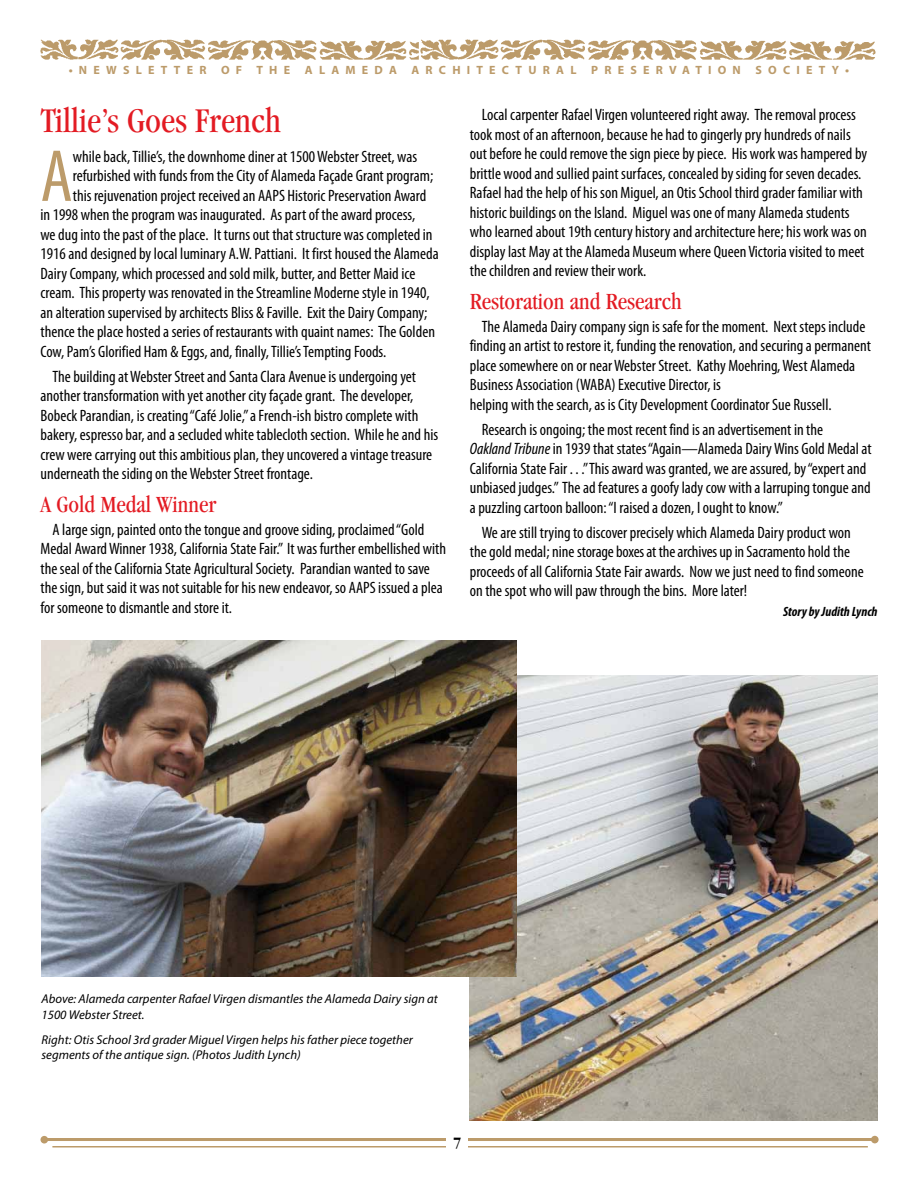
<style>
.page{position:relative;width:918px;height:1188px;background:#fff}
.page>*{position:absolute;margin:0;border:0;box-sizing:border-box;transform-origin:0 0}
.t1{font:condensed 74.4px "Myriad Pro";color:#bc9b6a}
.t2{font:condensed 36px "Garamond";color:#e31b23}
.t3{font:condensed 24px "Garamond";color:#e31b23}
.t4{font:condensed 16.5px/19.5px "Myriad Pro";color:#000}
.t5{font:700 condensed 16.5px "Garamond";color:#000}
.t6{font:italic 700 condensed 13.5px "Myriad Pro";color:#000}
.t7{font:italic 12.75px/15.8px "Myriad Pro";color:#000}
.t8{font:700 12px "Myriad Pro";letter-spacing:.52em;color:#bc9b6a}
.s1{font-style:italic}
</style>
<div class="page">
<img style="left:40px;top:40px;width:836px;height:20px">
<img style="left:469px;top:675px;width:409px;height:445px">
<img style="left:41px;top:640px;width:475px;height:337px">
<hr style="left:46px;top:1138px;width:828px;height:3px;background:#bc9b6a">
<div style="left:871px;top:1136px;width:8px;height:7px;background:#bc9b6a;border-radius:50%"></div>
<div style="left:40px;top:1136px;width:8px;height:8px;background:#bc9b6a;border-radius:50%"></div>
<hr style="left:52px;top:1146px;width:816px;height:2px;background:#bc9b6a">
<div style="left:447px;top:1126px;width:21px;height:31px;background:#fff"></div>
<p class="t8" style="left:69px;top:62px;width:329px">•NEWSLETTER OF THE ALAMEDA</p>
<p class="t8" style="left:412px;top:62px;width:329px">ARCHITECTURAL PRESERVATION</p>
<p class="t8" style="left:756px;top:62px;width:95px">SOCIETY•</p>
<h2 class="t2" style="left:40px;top:100px;width:242px">Tillie’s Goes French</h2>
<h1 class="t1" style="left:40px;top:131px;width:34px">A</h1>
<p class="t4" style="left:73px;top:146px;width:346px">while back, Tillie’s, the downhome diner at 1500 Webster Street, was</p>
<p class="t4" style="left:73px;top:166px;width:362px">refurbished with funds from the City of Alameda Façade Grant program;</p>
<p class="t4" style="left:73px;top:185px;width:355px">this rejuvenation project received an AAPS Historic Preservation Award</p>
<p class="t4" style="left:41px;top:205px;width:376px">in 1998 when the program was inaugurated. As part of the award process,</p>
<p class="t4" style="left:41px;top:224px;width:394px">we dug into the past of the place. It turns out that structure was completed in</p>
<p class="t4" style="left:41px;top:244px;width:400px">1916 and designed by local luminary A.W. Pattiani. It first housed the Alameda</p>
<p class="t4" style="left:41px;top:263px;width:376px">Dairy Company, which processed and sold milk, butter, and Better Maid ice</p>
<p class="t4" style="left:41px;top:283px;width:391px">cream. This property was renovated in the Streamline Moderne style in 1940,</p>
<p class="t4" style="left:41px;top:303px;width:388px">an alteration supervised by architects Bliss &amp; Faville. Exit the Dairy Company;</p>
<p class="t4" style="left:41px;top:322px;width:396px">thence the place hosted a series of restaurants with quaint names: The Golden</p>
<p class="t4" style="left:41px;top:342px;width:347px">Cow, Pam’s Glorified Ham &amp; Eggs, and, finally, Tillie’s Tempting Foods.</p>
<p class="t4" style="left:41px;top:366px;width:399px;text-indent:12px">The building at Webster Street and Santa Clara Avenue is undergoing yet another transformation with yet another city façade grant. The developer, Bobeck Parandian, is creating “Café Jolie,” a French-ish bistro complete with bakery, espresso bar, and a secluded white tablecloth section. While he and his crew were carrying out this ambitious plan, they uncovered a vintage treasure underneath the siding on the Webster Street frontage.</p>
<h3 class="t3" style="left:40px;top:491px;width:177px">A Gold Medal Winner</h3>
<p class="t4" style="left:41px;top:519px;width:407px;text-indent:12px">A large sign, painted onto the tongue and groove siding, proclaimed “Gold Medal Award Winner 1938, California State Fair.” It was further embellished with the seal of the California State Agricultural Society. Parandian wanted to save the sign, but said it was not suitable for his new endeavor, so AAPS issued a plea for someone to dismantle and store it.</p>
<p class="t4" style="left:470px;top:105px;width:399px;text-indent:12px">Local carpenter Rafael Virgen volunteered right away. The removal process took most of an afternoon, because he had to gingerly pry hundreds of nails out before he could remove the sign piece by piece. His work was hampered by brittle wood and sullied paint surfaces, concealed by siding for seven decades.<br>Rafael had the help of his son Miguel, an Otis School third grader familiar with historic buildings on the Island. Miguel was one of many Alameda students who learned about 19th century history and architecture here; his work was on display last May at the Alameda Museum where Queen Victoria visited to meet the children and review their work.</p>
<h3 class="t3" style="left:470px;top:288px;width:213px">Restoration and Research</h3>
<p class="t4" style="left:470px;top:316px;width:403px;text-indent:12px">The Alameda Dairy company sign is safe for the moment. Next steps include finding an artist to restore it, funding the renovation, and securing a permanent place somewhere on or near Webster Street. Kathy Moehring, West Alameda Business Association (WABA) Executive Director, is<br>helping with the search, as is City Development Coordinator Sue Russell.</p>
<p class="t4" style="left:470px;top:419px;width:403px;text-indent:12px">Research is ongoing; the most recent find is an advertisement in the<br><span class="s1">Oakland Tribune</span> in 1939 that states “Again—Alameda Dairy Wins Gold Medal at California State Fair . . .” This award was granted, we are assured, by “expert and unbiased judges.” The ad features a goofy lady cow with a larruping tongue and a puzzling cartoon balloon: “I raised a dozen, I ought to know.”</p>
<p class="t4" style="left:470px;top:522px;width:396px;text-indent:12px">We are still trying to discover precisely which Alameda Dairy product won the gold medal; nine storage boxes at the archives up in Sacramento hold the proceeds of all California State Fair awards. Now we just need to find someone on the spot who will paw through the bins. More later!</p>
<p class="t6" style="left:783px;top:603px;width:96px">Story by Judith Lynch</p>
<p class="t7" style="left:41px;top:991px;width:398px">Above: Alameda carpenter Rafael Virgen dismantles the Alameda Dairy sign at<br>1500 Webster Street.</p>
<p class="t7" style="left:41px;top:1031px;width:373px">Right: Otis School 3rd grader Miguel Virgen helps his father piece together segments of the antique sign. (Photos Judith Lynch)</p>
<p class="t5" style="left:453px;top:1133px;width:10px">7</p>
</div>
